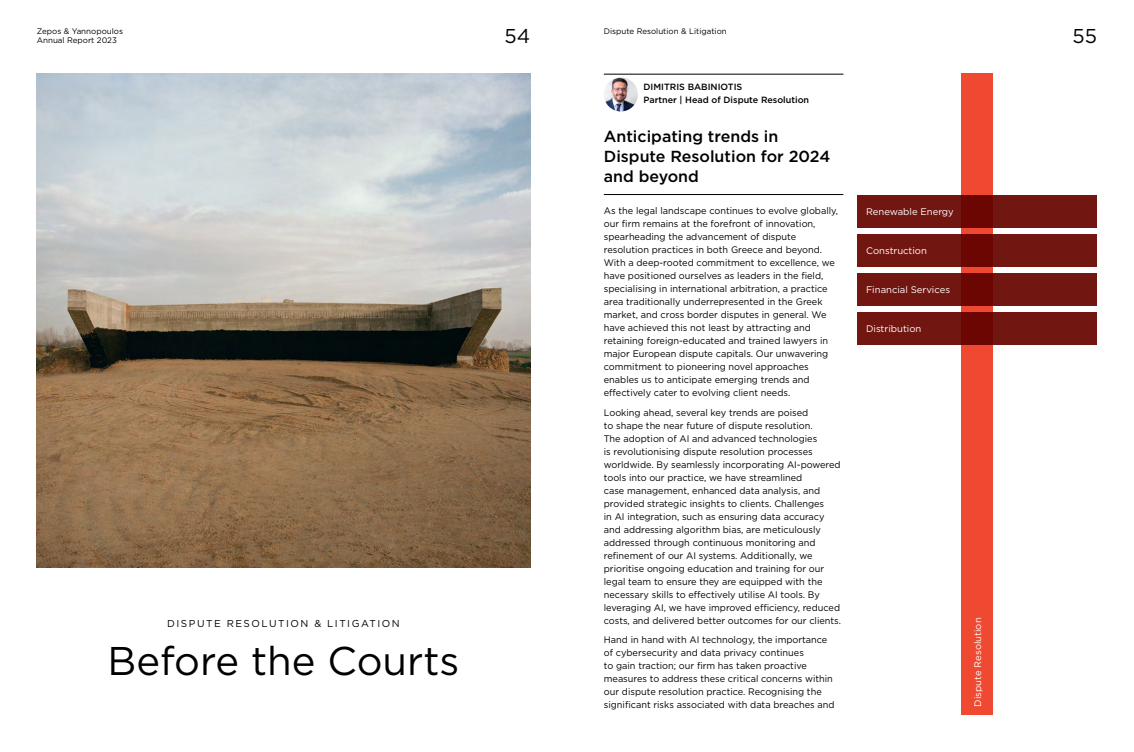
<style>
.page{position:relative;width:1134px;height:752px;background:#fff}
.page>*{position:absolute;margin:0;border:0;box-sizing:border-box;transform-origin:0 0}
.t1{font:40px "Gotham Greek";color:#000}
.t2{font:20px "Gotham";color:#000}
.t3{font:500 16px/19.5px "Gotham";color:#000}
.t4{font:10px "Gotham";letter-spacing:.15em;color:#000}
.t5{font:9.5px/13px "Gotham";color:#000}
.t6{font:9.5px "Gotham";color:#fff}
.t7{font:500 9px/13px "Gotham";color:#000}
.t8{font:8px/9.6px "Gotham";color:#000}
</style>
<div class="page">
<img style="left:37px;top:74px;width:493px;height:493px">
<hr style="left:604px;top:74px;width:239px;height:1px;background:#000">
<hr style="left:604px;top:194px;width:239px;height:1px;background:#000">
<img style="left:604px;top:77px;width:34px;height:34px;border-radius:17px">
<div style="left:857px;top:195px;width:240px;height:32px;background:#721611"></div>
<div style="left:857px;top:273px;width:240px;height:32px;background:#721611"></div>
<div style="left:857px;top:234px;width:240px;height:32px;background:#721611"></div>
<div style="left:857px;top:311px;width:240px;height:33px;background:#721611"></div>
<svg style="left:961px;top:74px;width:32px;height:640px;fill:#f04931"></svg>
<p class="t8" style="left:37px;top:26px;width:88px">Zepos &amp; Yannopoulos<br>Annual Report 2023</p>
<p class="t8" style="left:604px;top:26px;width:124px">Dispute Resolution &amp; Litigation</p>
<h2 class="t2" style="left:504px;top:23px;width:27px">54</h2>
<h2 class="t2" style="left:1073px;top:23px;width:26px">55</h2>
<p class="t4" style="left:167px;top:616px;width:234px">DISPUTE RESOLUTION &amp; LITIGATION</p>
<h1 class="t1" style="left:107px;top:638px;width:353px">Before the Courts</h1>
<p class="t7" style="left:643px;top:81px;width:167px">DIMITRIS BABINIOTIS<br>Partner | Head of Dispute Resolution</p>
<h3 class="t3" style="left:604px;top:127px;width:228px">Anticipating trends in<br>Dispute Resolution for 2024 and beyond</h3>
<p class="t5" style="left:604px;top:204px;width:236px">As the legal landscape continues to evolve globally, our firm remains at the forefront of innovation, spearheading the advancement of dispute resolution practices in both Greece and beyond.<br>With a deep-rooted commitment to excellence, we have positioned ourselves as leaders in the field, specialising in international arbitration, a practice area traditionally underrepresented in the Greek market, and cross border disputes in general. We have achieved this not least by attracting and retaining foreign-educated and trained lawyers in major European dispute capitals. Our unwavering commitment to pioneering novel approaches enables us to anticipate emerging trends and effectively cater to evolving client needs.</p>
<p class="t5" style="left:604px;top:405px;width:239px">Looking ahead, several key trends are poised<br>to shape the near future of dispute resolution.<br>The adoption of AI and advanced technologies<br>is revolutionising dispute resolution processes worldwide. By seamlessly incorporating AI-powered tools into our practice, we have streamlined<br>case management, enhanced data analysis, and provided strategic insights to clients. Challenges<br>in AI integration, such as ensuring data accuracy and addressing algorithm bias, are meticulously addressed through continuous monitoring and refinement of our AI systems. Additionally, we prioritise ongoing education and training for our legal team to ensure they are equipped with the necessary skills to effectively utilise AI tools. By leveraging AI, we have improved efficiency, reduced costs, and delivered better outcomes for our clients.</p>
<p class="t5" style="left:604px;top:633px;width:232px">Hand in hand with AI technology, the importance of cybersecurity and data privacy continues<br>to gain traction; our firm has taken proactive measures to address these critical concerns within our dispute resolution practice. Recognising the significant risks associated with data breaches and</p>
<p class="t6" style="left:866px;top:205px;width:89px">Renewable Energy</p>
<p class="t6" style="left:866px;top:244px;width:62px">Construction</p>
<p class="t6" style="left:866px;top:283px;width:85px">Financial Services</p>
<p class="t6" style="left:866px;top:322px;width:57px">Distribution</p>
<p class="t6" style="left:972px;top:706px;width:90px;rotate:-90deg">Dispute Resolution</p>
</div>
